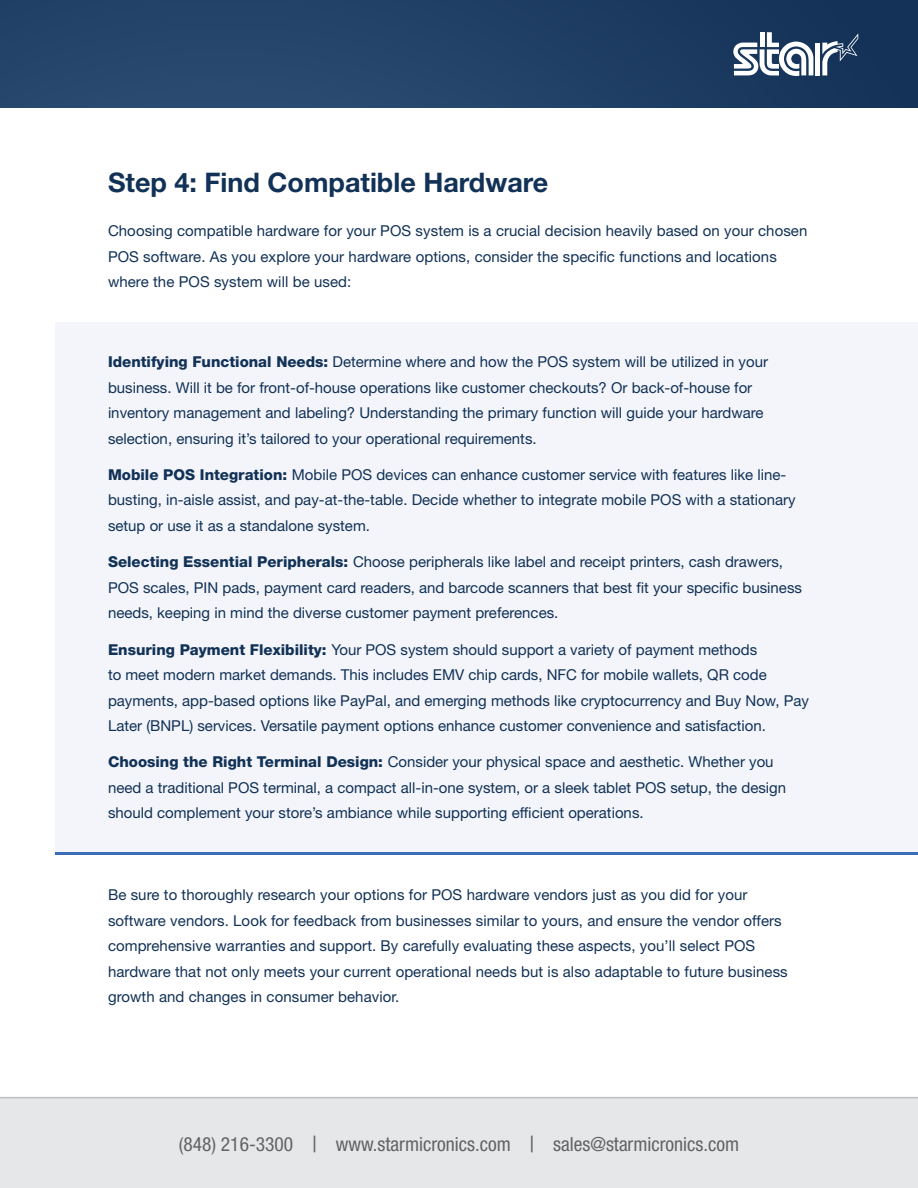
<style>
.page{position:relative;width:918px;height:1188px;background:#fff}
.page>*{position:absolute;margin:0;border:0;box-sizing:border-box;transform-origin:0 0}
.t1{font:700 27px "Helvetica Neue LT Std";color:#113156}
.t2{font:condensed 19.5px "Helvetica Neue LT Std";color:#636366}
.t3{font:15px/25.5px "Helvetica Neue LT Std";color:#113156}
.s1{font-weight:800}
.s2{font-size:22.5px}
</style>
<div class="page">
<img style="left:0;top:0;width:918px;height:108px">
<svg style="left:822px;top:33px;width:36px;height:42px;background:#475f7c"></svg>
<div style="left:815px;top:43px;width:5px;height:32px;background:#fff"></div>
<svg style="left:733px;top:32px;width:80px;height:44px"></svg>
<div style="left:0;top:1097px;width:918px;height:91px;background:#e6e7e9"></div>
<hr style="left:0;top:1097px;width:918px;height:1px;background:#bcbdc0">
<div style="left:55px;top:322px;width:863px;height:531px;background:#f3f5fa"></div>
<hr style="left:55px;top:853px;width:863px;height:2px;background:#3a6db5">
<p class="t1" style="left:108px;top:166px;width:442px">Step 4: Find Compatible Hardware</p>
<p class="t3" style="left:108px;top:218px;width:701px">Choosing compatible hardware for your POS system is a crucial decision heavily based on your chosen<br>POS software. As you explore your hardware options, consider the specific functions and locations where the POS system will be used:</p>
<p class="t3" style="left:108px;top:349px;width:662px"><span class="s1">Identifying Functional Needs:</span> Determine where and how the POS system will be utilized in your business. Will it be for front-of-house operations like customer checkouts? Or back-of-house for inventory management and labeling? Understanding the primary function will guide your hardware selection, ensuring it’s tailored to your operational requirements.</p>
<p class="t3" style="left:108px;top:462px;width:689px"><span class="s1">Mobile POS Integration:</span> Mobile POS devices can enhance customer service with features like line&shy;busting, in-aisle assist, and pay-at-the-table. Decide whether to integrate mobile POS with a stationary setup or use it as a standalone system.</p>
<p class="t3" style="left:108px;top:549px;width:696px"><span class="s1">Selecting Essential Peripherals:</span> Choose peripherals like label and receipt printers, cash drawers,<br>POS scales, PIN pads, payment card readers, and barcode scanners that best fit your specific business needs, keeping in mind the diverse customer payment preferences.</p>
<p class="t3" style="left:108px;top:636px;width:703px"><span class="s1">Ensuring Payment Flexibility:</span> Your POS system should support a variety of payment methods<br>to meet modern market demands. This includes EMV chip cards, NFC for mobile wallets, QR code payments, app-based options like PayPal, and emerging methods like cryptocurrency and Buy Now, Pay Later (BNPL) services. Versatile payment options enhance customer convenience and satisfaction.</p>
<p class="t3" style="left:108px;top:749px;width:680px"><span class="s1">Choosing the Right Terminal Design:</span> Consider your physical space and aesthetic. Whether you need a traditional POS terminal, a compact all-in-one system, or a sleek tablet POS setup, the design should complement your store’s ambiance while supporting efficient operations.</p>
<p class="t3" style="left:108px;top:882px;width:681px">Be sure to thoroughly research your options for POS hardware vendors just as you did for your software vendors. Look for feedback from businesses similar to yours, and ensure the vendor offers comprehensive warranties and support. By carefully evaluating these aspects, you’ll select POS hardware that not only meets your current operational needs but is also adaptable to future business growth and changes in consumer behavior.</p>
<h2 class="t2" style="left:179px;top:1133px;width:562px">(848) 216-3300 <span class="s2">|</span> www.starmicronics.com <span class="s2">|</span> sales@starmicronics.com</h2>
</div>
